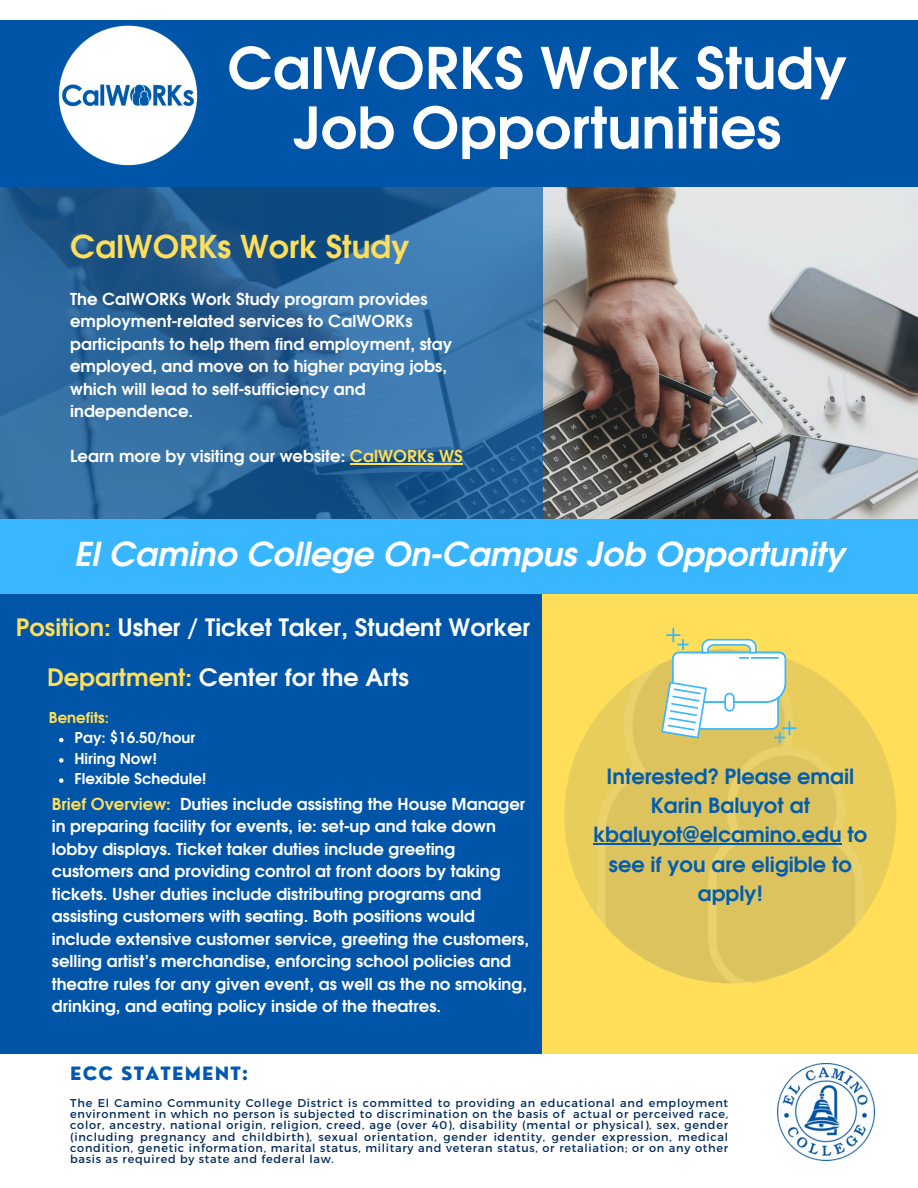
<style>
.page{position:relative;width:918px;height:1188px;background:#fff}
.page>*{position:absolute;margin:0;border:0;box-sizing:border-box;transform-origin:0 0}
.t1{font:700 57px/59.7px "Evolventa";color:#fff;text-align:center}
.t2{font:italic 700 33px "Evolventa";color:#fff}
.t3{font:700 31.5px "Evolventa";color:#ffde59}
.t4{font:700 24px "Evolventa";color:#fff}
.t5{font:700 21px/29.2px "Evolventa";color:#035dad;text-align:center}
.t6{font:800 18px "Nourd";letter-spacing:.065em;color:#0358af}
.t7{font:700 16.5px/22.5px "Evolventa";color:#fff}
.t8{font:700 15px "Evolventa";color:#fff}
.t9{font:700 15px "Evolventa";color:#ffde59}
.t10{font:11.25px/11.2px "Montserrat";letter-spacing:.065em;color:#002a5a;text-align:justify}
.s1{color:#ffde59}
</style>
<div class="page">
<div style="left:0;top:20px;width:917px;height:1034px;background:#0055a8"></div>
<img style="left:778px;top:1063px;width:97px;height:97px">
<img style="left:543px;top:188px;width:375px;height:332px">
<svg style="left:0;top:188px;width:543px;height:332px;background:#2c679c"></svg>
<div style="left:0;top:520px;width:918px;height:74px;background:#38b6ff"></div>
<div style="left:543px;top:594px;width:375px;height:460px;background:#ffde59"></div>
<img style="left:564px;top:662px;width:332px;height:322px">
<svg style="left:661px;top:628px;width:135px;height:115px"></svg>
<img style="left:58px;top:25px;width:140px;height:141px">
<hr style="left:350px;top:463px;width:113px;height:1px;background:#ffde59">
<hr style="left:594px;top:844px;width:248px;height:1px;background:#035dad">
<svg style="left:59px;top:738px;width:5px;height:4px"></svg>
<svg style="left:59px;top:758px;width:5px;height:5px"></svg>
<svg style="left:59px;top:778px;width:5px;height:5px"></svg>
<h2 class="t1" style="left:227px;top:42px;width:621px">CalWORKS Work Study<br>Job Opportunities</h2>
<p class="t3" style="left:70px;top:233px;width:341px">CalWORKs Work Study</p>
<h1 class="t7" style="left:70px;top:288px;width:384px">The CalWORKs Work Study program provides employment-related services to CalWORKs participants to help them find employment, stay employed, and move on to higher paying jobs, which will lead to self-sufficiency and independence.</h1>
<p class="t7" style="left:70px;top:446px;width:394px">Learn more by visiting our website: <span class="s1">CalWORKs WS</span></p>
<p class="t2" style="left:74px;top:540px;width:772px">El Camino College On-Campus Job Opportunity</p>
<p class="t4" style="left:16px;top:617px;width:516px"><span class="s1">Position:</span> Usher / Ticket Taker, Student Worker</p>
<p class="t4" style="left:47px;top:667px;width:363px"><span class="s1">Department:</span> Center for the Arts</p>
<h4 class="t9" style="left:49px;top:711px;width:62px">Benefits:</h4>
<h3 class="t8" style="left:74px;top:731px;width:123px">Pay: $16.50/hour</h3>
<h3 class="t8" style="left:74px;top:752px;width:84px">Hiring Now!</h3>
<p class="t8" style="left:74px;top:772px;width:134px">Flexible Schedule!</p>
<p class="t7" style="left:52px;top:794px;width:479px"><span class="s1">Brief Overview:</span> Duties include assisting the House Manager in preparing facility for events, ie: set-up and take down lobby displays. Ticket taker duties include greeting customers and providing control at front doors by taking tickets. Usher duties include distributing programs and assisting customers with seating. Both positions would include extensive customer service, greeting the customers, selling artist’s merchandise, enforcing school policies and theatre rules for any given event, as well as the no smoking, drinking, and eating policy inside of the theatres.</p>
<h6 class="t6" style="left:70px;top:1062px;width:179px">ECC STATEMENT:</h6>
<h2 class="t5" style="left:607px;top:763px;width:249px">Interested? Please email<br>Karin Baluyot at</h2>
<p class="t5" style="left:594px;top:821px;width:275px">kbaluyot@elcamino.edu to see if you are eligible to apply!</p>
<h6 class="t10" style="left:70px;top:1097px;width:660px">The El Camino Community College District is committed to providing an educational and employment environment in which no person is subjected to discrimination on the basis of actual or perceived race, color, ancestry, national origin, religion, creed, age (over 40), disability (mental or physical), sex, gender (including pregnancy and childbirth), sexual orientation, gender identity, gender expression, medical condition, genetic information, marital status, military and veteran status, or retaliation; or on any other basis as required by state and federal law.</h6>
</div>
